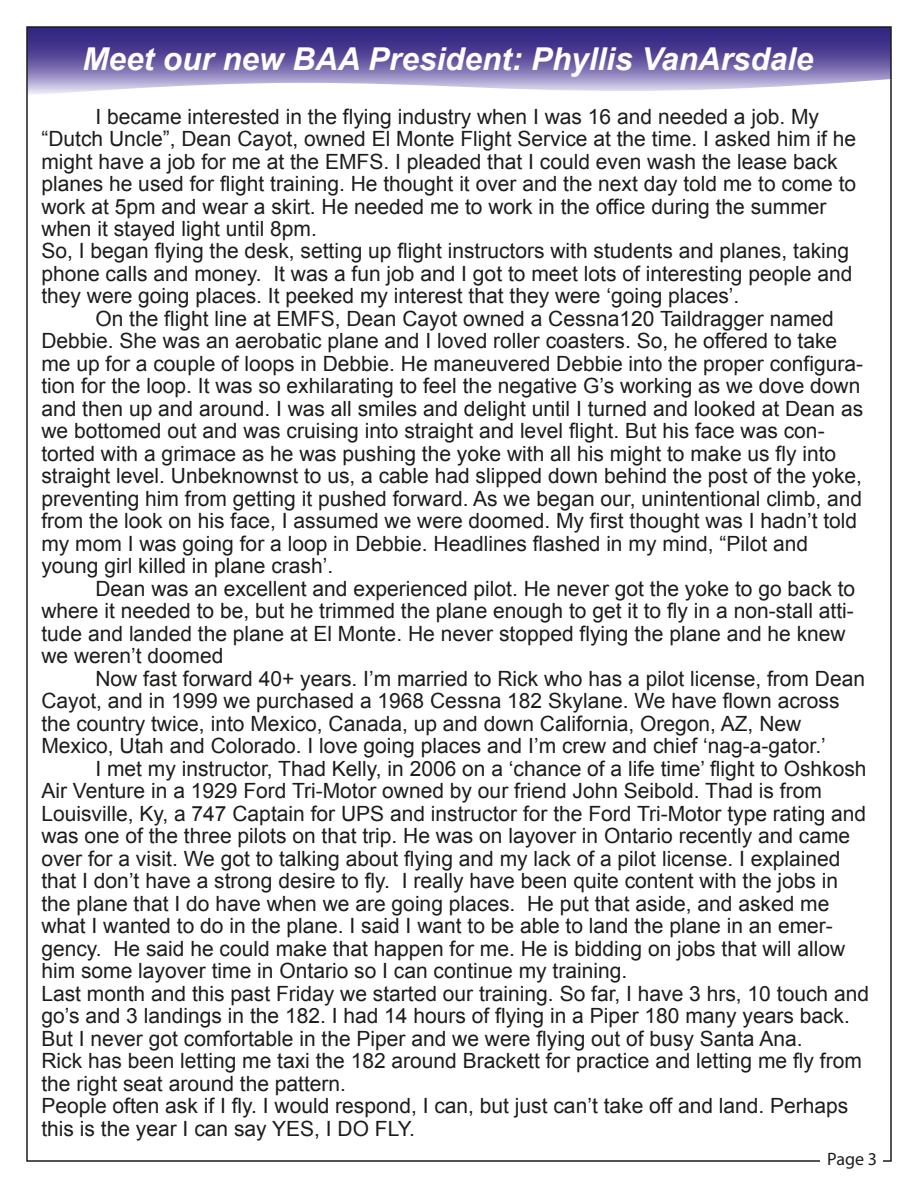
<style>
.page{position:relative;width:918px;height:1188px;background:#fff}
.page>*{position:absolute;margin:0;border:0;box-sizing:border-box;transform-origin:0 0}
.t1{font:italic 700 31.5px "Arial";color:#fff}
.t2{font:21px/22.5px "Arial";color:#1d1d1b}
.t3{font:18px "Myriad Pro";color:#1d1d1b}
</style>
<div class="page">
<svg style="left:29px;top:29px;width:860px;height:65px;background:#796dae"></svg>
<h1 class="t1" style="left:82px;top:38px;width:733px">Meet our new BAA President: Phyllis VanArsdale</h1>
<p class="t2" style="left:41px;top:105px;width:816px;text-indent:54px">I became interested in the flying industry when I was 16 and needed a job. My “Dutch Uncle”, Dean Cayot, owned El Monte Flight Service at the time. I asked him if he might have a job for me at the EMFS. I pleaded that I could even wash the lease back planes he used for flight training. He thought it over and the next day told me to come to work at 5pm and wear a skirt. He needed me to work in the office during the summer when it stayed light until 8pm.<br>So, I began flying the desk, setting up flight instructors with students and planes, taking phone calls and money. It was a fun job and I got to meet lots of interesting people and they were going places. It peeked my interest that they were ‘going places’.</p>
<p class="t2" style="left:41px;top:308px;width:823px;text-indent:54px">On the flight line at EMFS, Dean Cayot owned a Cessna120 Taildragger named Debbie. She was an aerobatic plane and I loved roller coasters. So, he offered to take me up for a couple of loops in Debbie. He maneuvered Debbie into the proper configura&shy;tion for the loop. It was so exhilarating to feel the negative G’s working as we dove down and then up and around. I was all smiles and delight until I turned and looked at Dean as we bottomed out and was cruising into straight and level flight. But his face was con&shy;torted with a grimace as he was pushing the yoke with all his might to make us fly into straight level. Unbeknownst to us, a cable had slipped down behind the post of the yoke, preventing him from getting it pushed forward. As we began our, unintentional climb, and from the look on his face, I assumed we were doomed. My first thought was I hadn’t told my mom I was going for a loop in Debbie. Headlines flashed in my mind, “Pilot and young girl killed in plane crash’.</p>
<p class="t2" style="left:41px;top:577px;width:815px;text-indent:54px">Dean was an excellent and experienced pilot. He never got the yoke to go back to where it needed to be, but he trimmed the plane enough to get it to fly in a non-stall atti&shy;tude and landed the plane at El Monte. He never stopped flying the plane and he knew we weren’t doomed</p>
<p class="t2" style="left:41px;top:667px;width:825px;text-indent:54px">Now fast forward 40+ years. I’m married to Rick who has a pilot license, from Dean Cayot, and in 1999 we purchased a 1968 Cessna 182 Skylane. We have flown across the country twice, into Mexico, Canada, up and down California, Oregon, AZ, New Mexico, Utah and Colorado. I love going places and I’m crew and chief ‘nag-a-gator.’</p>
<p class="t2" style="left:41px;top:757px;width:829px;text-indent:54px">I met my instructor, Thad Kelly, in 2006 on a ‘chance of a life time’ flight to Oshkosh Air Venture in a 1929 Ford Tri-Motor owned by our friend John Seibold. Thad is from Louisville, Ky, a 747 Captain for UPS and instructor for the Ford Tri-Motor type rating and was one of the three pilots on that trip. He was on layover in Ontario recently and came over for a visit. We got to talking about flying and my lack of a pilot license. I explained that I don’t have a strong desire to fly. I really have been quite content with the jobs in the plane that I do have when we are going places. He put that aside, and asked me what I wanted to do in the plane. I said I want to be able to land the plane in an emer&shy;gency. He said he could make that happen for me. He is bidding on jobs that will allow him some layover time in Ontario so I can continue my training.<br>Last month and this past Friday we started our training. So far, I have 3 hrs, 10 touch and go’s and 3 landings in the 182. I had 14 hours of flying in a Piper 180 many years back.<br>But I never got comfortable in the Piper and we were flying out of busy Santa Ana.<br>Rick has been letting me taxi the 182 around Brackett for practice and letting me fly from the right seat around the pattern.<br>People often ask if I fly. I would respond, I can, but just can’t take off and land. Perhaps this is the year I can say YES, I DO FLY.</p>
<p class="t3" style="left:827px;top:1148px;width:51px">Page 3</p>
</div>
